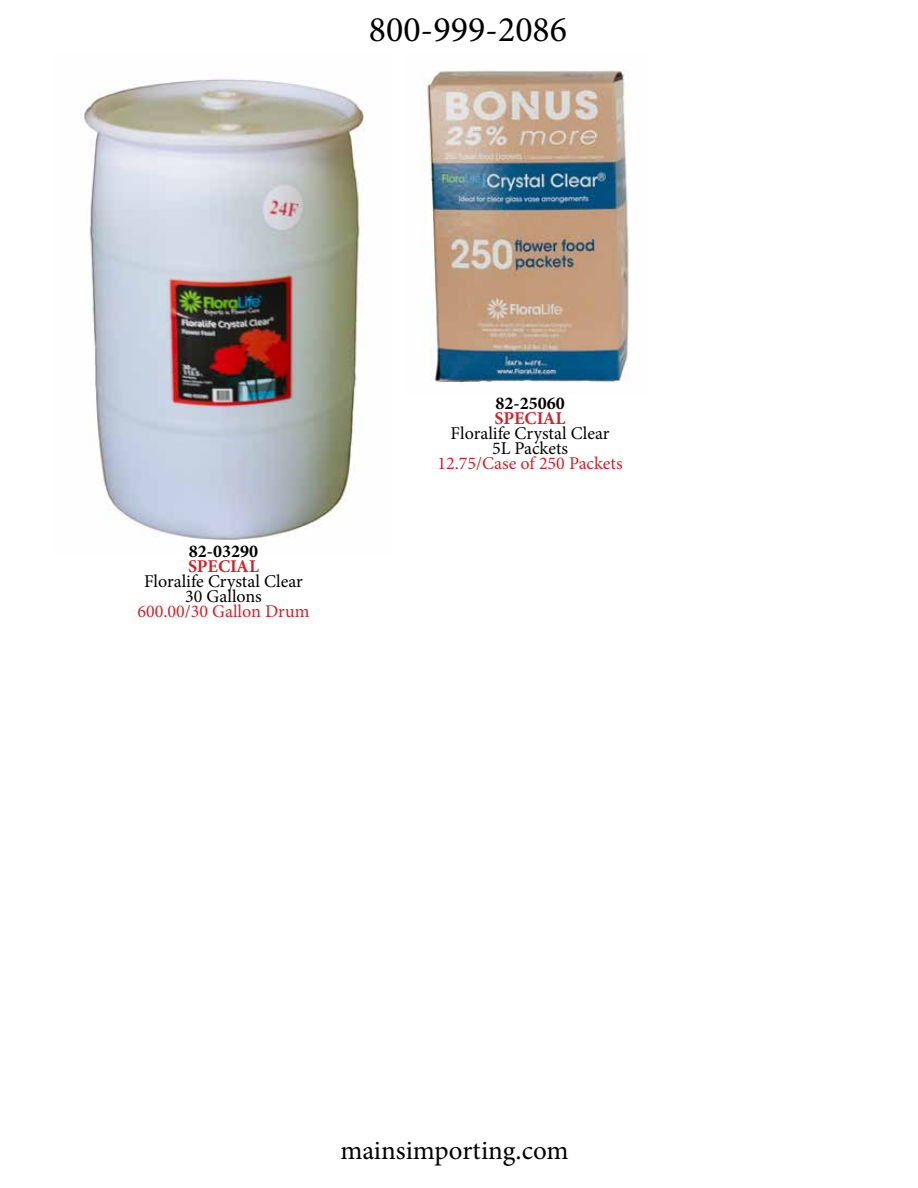
<style>
.page{position:relative;width:918px;height:1188px;background:#fff}
.page>*{position:absolute;margin:0;border:0;box-sizing:border-box;transform-origin:0 0}
.t1{font:36px "Minion Pro";color:#000}
.t2{font:27px "Minion Pro";color:#000}
.t3{font:18px/15px "Minion Pro";color:#000;text-align:center}
.t4{font:18px "Minion Pro";color:#d2232a}
.t5{font:700 18px "Minion Pro";color:#000}
.t6{font:700 18px "Minion Pro";color:#d2232a}
</style>
<div class="page">
<img style="left:80px;top:79px;width:285px;height:461px">
<img style="left:422px;top:70px;width:208px;height:313px">
<h1 class="t1" style="left:369px;top:5px;width:200px">800-999-2086</h1>
<p class="t5" style="left:189px;top:538px;width:71px">82-03290</p>
<p class="t6" style="left:188px;top:553px;width:72px">SPECIAL</p>
<p class="t3" style="left:144px;top:574px;width:160px">Floralife Crystal Clear<br>30 Gallons</p>
<p class="t4" style="left:138px;top:599px;width:173px">600.00/30 Gallon Drum</p>
<p class="t5" style="left:496px;top:391px;width:71px">82-25060</p>
<p class="t6" style="left:495px;top:406px;width:72px">SPECIAL</p>
<p class="t3" style="left:451px;top:426px;width:160px">Floralife Crystal Clear<br>5L Packets</p>
<p class="t4" style="left:438px;top:451px;width:187px">12.75/Case of 250 Packets</p>
<h2 class="t2" style="left:340px;top:1132px;width:230px">mainsimporting.com</h2>
</div>
